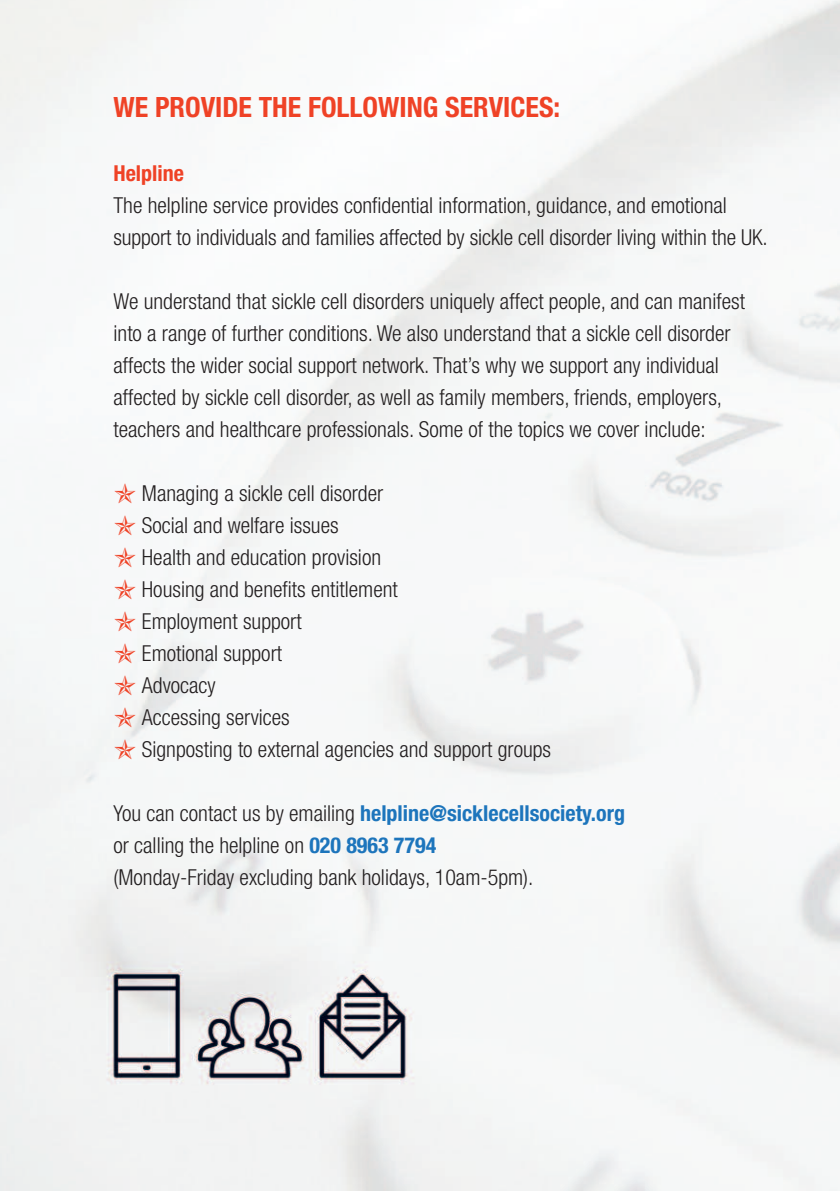
<style>
.page{position:relative;width:840px;height:1191px;background:#fff}
.page>*{position:absolute;margin:0;border:0;box-sizing:border-box;transform-origin:0 0}
.t1{font:700 condensed 28px "Helvetica Neue";color:#ef4226}
.t2{font:300 condensed 22px/32px "Helvetica Neue";color:#231f20}
.t3{font:700 condensed 22px "Helvetica Neue";color:#ef4226}
.s1{font-weight:700;color:#1d75bc}
</style>
<div class="page">
<img style="left:0;top:0;width:839px;height:1191px">
<svg style="left:114px;top:483px;width:22px;height:20px"></svg>
<svg style="left:114px;top:515px;width:22px;height:20px"></svg>
<svg style="left:114px;top:547px;width:22px;height:20px"></svg>
<svg style="left:114px;top:579px;width:22px;height:20px"></svg>
<svg style="left:114px;top:611px;width:22px;height:20px"></svg>
<svg style="left:114px;top:643px;width:22px;height:20px"></svg>
<svg style="left:114px;top:675px;width:22px;height:20px"></svg>
<svg style="left:114px;top:707px;width:22px;height:20px"></svg>
<svg style="left:114px;top:739px;width:22px;height:20px"></svg>
<p class="t1" style="left:113px;top:97px;width:448px">WE PROVIDE THE FOLLOWING SERVICES:</p>
<p class="t3" style="left:113px;top:165px;width:72px">Helpline</p>
<p class="t2" style="left:113px;top:191px;width:655px">The helpline service provides confidential information, guidance, and emotional support to individuals and families affected by sickle cell disorder living within the UK.</p>
<p class="t2" style="left:113px;top:287px;width:632px">We understand that sickle cell disorders uniquely affect people, and can manifest into a range of further conditions. We also understand that a sickle cell disorder affects the wider social support network. That’s why we support any individual affected by sickle cell disorder, as well as family members, friends, employers, teachers and healthcare professionals. Some of the topics we cover include:</p>
<p class="t2" style="left:142px;top:479px;width:410px">Managing a sickle cell disorder<br>Social and welfare issues<br>Health and education provision<br>Housing and benefits entitlement<br>Employment support<br>Emotional support<br>Advocacy<br>Accessing services<br>Signposting to external agencies and support groups</p>
<p class="t2" style="left:113px;top:799px;width:512px">You can contact us by emailing <span class="s1">helpline@sicklecellsociety.org </span>or calling the helpline on <span class="s1">020 8963 7794<br></span>(Monday-Friday excluding bank holidays, 10am-5pm).</p>
</div>
